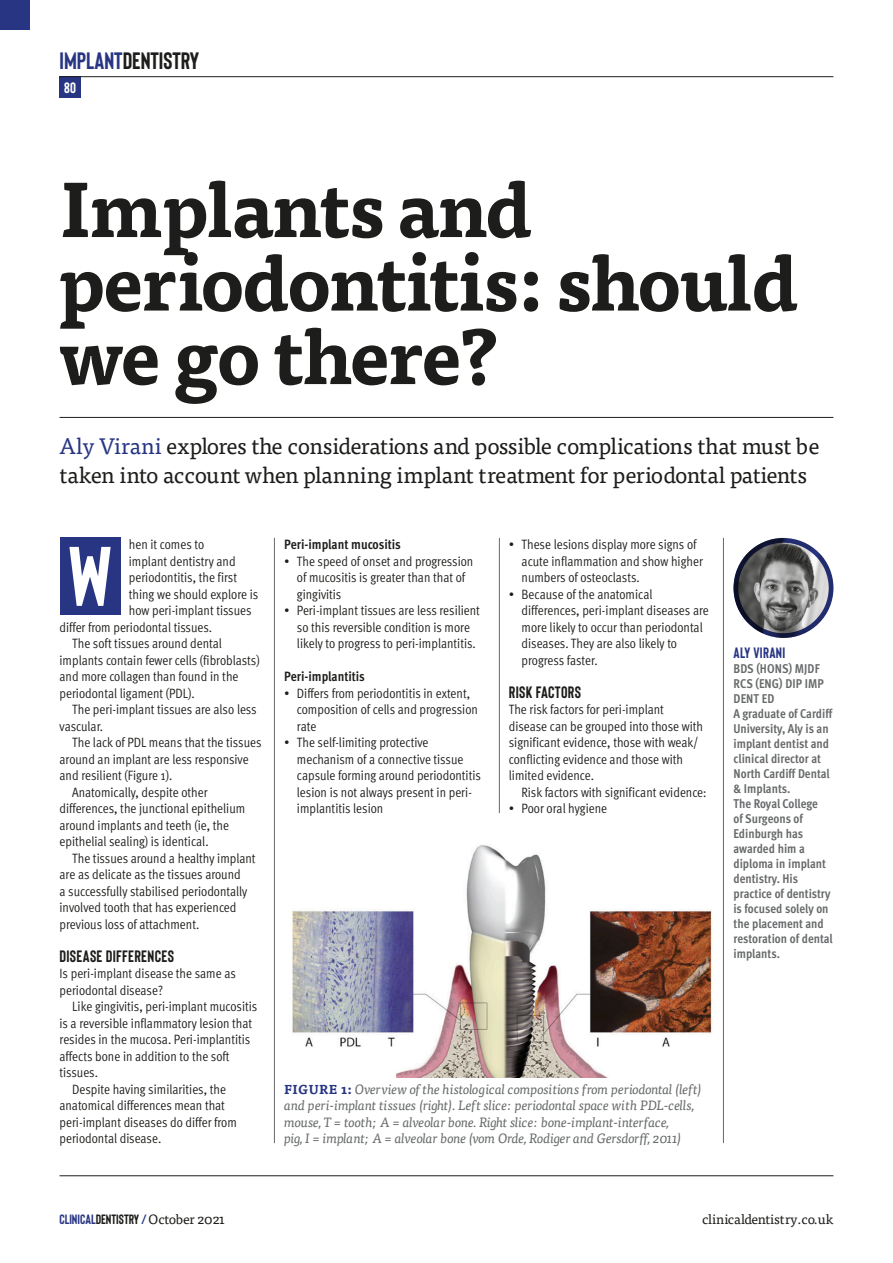
<style>
.page{position:relative;width:893px;height:1263px;background:#fff}
.page>*{position:absolute;margin:0;border:0;box-sizing:border-box;transform-origin:0 0}
.t1{font:700 84.3px "Bison";color:#fff}
.t2{font:700 76.5px/73.5px "Tisa Pro";letter-spacing:-.02em;color:#1d1d1b}
.t3{font:700 23.7px "Bison";color:#1d1d1b}
.t4{font:22.5px/28.5px "Tisa Pro";letter-spacing:-.025em;color:#1d1d1b}
.t5{font:700 16.5px "Bison";letter-spacing:.02em;color:#1d1d1b}
.t6{font:700 15px "Bison";letter-spacing:.02em;color:#283583}
.t7{font:700 15px "Bison";color:#fff}
.t8{font:13.5px/16.5px "Meta OT Cond Norm";color:#1d1d1b}
.t9{font:italic 13.5px/16.5px "Tisa Pro";letter-spacing:-.03em;color:#67696a}
.t10{font:13.5px "Tisa Pro";color:#1d1d1b}
.t11{font:700 condensed 13.5px "Meta OT";color:#1d1d1b}
.t12{font:700 condensed 12.75px/15px "Meta OT";color:#67696a}
.s1{color:#283583}
.s2{font-weight:700;font-style:normal;font-size:12.75px;color:#283583}
.s3{font-family:"Bison";font-weight:700;color:#283583}
.s4{font-family:"Bison";font-weight:700}
</style>
<div class="page">
<hr style="left:60px;top:1175px;width:773px;height:1px;background:#1d1d1b">
<div style="left:60px;top:77px;width:21px;height:21px;background:#283583"></div>
<hr style="left:60px;top:76px;width:773px;height:1px;background:#1d1d1b">
<div style="left:0;top:0;width:30px;height:30px;background:#283583"></div>
<hr style="left:274px;top:538px;width:1px;height:605px;background:#67696a">
<hr style="left:499px;top:538px;width:1px;height:275px;background:#67696a">
<hr style="left:723px;top:538px;width:1px;height:605px;background:#67696a">
<svg style="left:733px;top:538px;width:100px;height:100px"></svg>
<img style="left:292px;top:845px;width:420px;height:232px">
<hr style="left:60px;top:417px;width:773px;height:1px;background:#1d1d1b">
<div style="left:60px;top:538px;width:60px;height:77px;background:#283583"></div>
<h3 class="t3" style="left:60px;top:46px;width:141px"><span class="s1">IMPLANT</span>DENTISTRY</h3>
<p class="t7" style="left:64px;top:78px;width:13px">80</p>
<h2 class="t2" style="left:60px;top:169px;width:740px">Implants and periodontitis: should we go there?</h2>
<h3 class="t4" style="left:60px;top:431px;width:761px"><span class="s1">Aly Virani</span> explores the considerations and possible complications that must be taken into account when planning implant treatment for periodontal patients</h3>
<p class="t8" style="left:129px;top:536px;width:77px">hen it comes to</p>
<p class="t8" style="left:129px;top:552px;width:108px">implant dentistry and</p>
<p class="t8" style="left:129px;top:569px;width:110px">periodontitis, the first</p>
<p class="t8" style="left:129px;top:585px;width:131px">thing we should explore is</p>
<p class="t8" style="left:129px;top:602px;width:124px">how peri-implant tissues</p>
<p class="t8" style="left:60px;top:618px;width:154px">differ from periodontal tissues.</p>
<p class="t8" style="left:72px;top:635px;width:151px">The soft tissues around dental</p>
<p class="t8" style="left:60px;top:651px;width:202px">implants contain fewer cells (fibroblasts)</p>
<p class="t8" style="left:60px;top:668px;width:180px">and more collagen than found in the</p>
<p class="t8" style="left:60px;top:684px;width:137px">periodontal ligament (PDL).</p>
<p class="t8" style="left:72px;top:701px;width:186px">The peri-implant tissues are also less</p>
<p class="t8" style="left:60px;top:717px;width:45px">vascular.</p>
<p class="t8" style="left:72px;top:734px;width:191px">The lack of PDL means that the tissues</p>
<p class="t8" style="left:60px;top:750px;width:191px">around an implant are less responsive</p>
<p class="t8" style="left:60px;top:767px;width:114px">and resilient (Figure 1).</p>
<p class="t8" style="left:72px;top:783px;width:137px">Anatomically, despite other</p>
<p class="t8" style="left:60px;top:800px;width:187px">differences, the junctional epithelium</p>
<p class="t8" style="left:60px;top:816px;width:171px">around implants and teeth (ie, the</p>
<p class="t8" style="left:60px;top:833px;width:151px">epithelial sealing) is identical.</p>
<p class="t8" style="left:72px;top:849px;width:185px">The tissues around a healthy implant</p>
<p class="t8" style="left:60px;top:866px;width:183px">are as delicate as the tissues around</p>
<p class="t8" style="left:60px;top:882px;width:189px">a successfully stabilised periodontally</p>
<p class="t8" style="left:60px;top:899px;width:179px">involved tooth that has experienced</p>
<p class="t8" style="left:60px;top:915px;width:141px">previous loss of attachment.</p>
<p class="t5" style="left:60px;top:945px;width:116px">DISEASE DIFFERENCES</p>
<p class="t8" style="left:60px;top:965px;width:178px">Is peri-implant disease the same as periodontal disease?</p>
<p class="t8" style="left:72px;top:998px;width:187px">Like gingivitis, peri-implant mucositis</p>
<p class="t8" style="left:60px;top:1014px;width:194px">is a reversible inflammatory lesion that</p>
<p class="t8" style="left:60px;top:1031px;width:192px">resides in the mucosa. Peri-implantitis</p>
<p class="t8" style="left:60px;top:1047px;width:172px">affects bone in addition to the soft</p>
<p class="t8" style="left:60px;top:1064px;width:40px">tissues.</p>
<p class="t8" style="left:72px;top:1080px;width:155px">Despite having similarities, the</p>
<p class="t8" style="left:60px;top:1097px;width:167px">anatomical differences mean that</p>
<p class="t8" style="left:60px;top:1113px;width:179px">peri-implant diseases do differ from</p>
<p class="t8" style="left:60px;top:1130px;width:103px">periodontal disease.</p>
<h1 class="t1" style="left:68px;top:523px;width:45px">W</h1>
<p class="t11" style="left:284px;top:536px;width:118px">Peri-implant mucositis</p>
<p class="t8" style="left:297px;top:552px;width:178px;text-indent:-13px">• The speed of onset and progression of mucositis is greater than that of gingivitis</p>
<p class="t8" style="left:297px;top:602px;width:185px;text-indent:-13px">• Peri-implant tissues are less resilient so this reversible condition is more likely to progress to peri-implantitis.</p>
<p class="t11" style="left:284px;top:668px;width:82px">Peri-implantitis</p>
<p class="t8" style="left:297px;top:684px;width:182px;text-indent:-13px">• Differs from periodontitis in extent, composition of cells and progression rate</p>
<p class="t8" style="left:297px;top:734px;width:185px;text-indent:-13px">• The self-limiting protective mechanism of a connective tissue capsule forming around periodontitis lesion is not always present in peri&shy;implantitis lesion</p>
<p class="t8" style="left:522px;top:536px;width:183px;text-indent:-13px">• These lesions display more signs of acute inflammation and show higher numbers of osteoclasts.</p>
<p class="t8" style="left:522px;top:585px;width:189px;text-indent:-13px">• Because of the anatomical differences, peri-implant diseases are more likely to occur than periodontal diseases. They are also likely to progress faster.</p>
<p class="t5" style="left:509px;top:681px;width:74px">RISK FACTORS</p>
<p class="t8" style="left:509px;top:701px;width:196px">The risk factors for peri-implant disease can be grouped into those with significant evidence, those with weak/ conflicting evidence and those with limited evidence.</p>
<p class="t8" style="left:522px;top:783px;width:186px">Risk factors with significant evidence:</p>
<p class="t8" style="left:509px;top:800px;width:100px">• Poor oral hygiene</p>
<p class="t9" style="left:284px;top:1080px;width:419px"><span class="s2">FIGURE 1:</span> Overview of the histological compositions from periodontal (left) and peri-implant tissues (right). Left slice: periodontal space with PDL-cells, mouse, T = tooth; A = alveolar bone. Right slice: bone-implant-interface,<br>pig, I = implant; A = alveolar bone (vom Orde, Rodiger and Gersdorff, 2011)</p>
<p class="t6" style="left:733px;top:644px;width:53px">ALY VIRANI</p>
<p class="t12" style="left:733px;top:662px;width:101px">BDS (HONS) MJDF<br>RCS (ENG) DIP IMP<br>DENT ED<br>A graduate of Cardiff<br>University, Aly is an implant dentist and clinical director at<br>North Cardiff Dental &amp; Implants.<br>The Royal College<br>of Surgeons of<br>Edinburgh has awarded him a diploma in implant dentistry. His practice of dentistry is focused solely on the placement and restoration of dental implants.</p>
<p class="t10" style="left:60px;top:1209px;width:167px"><span class="s3">CLINICAL</span><span class="s4">DENTISTRY</span> <span class="s3">/</span> October 2021</p>
<p class="t10" style="left:702px;top:1209px;width:133px">clinicaldentistry.co.uk</p>
</div>
